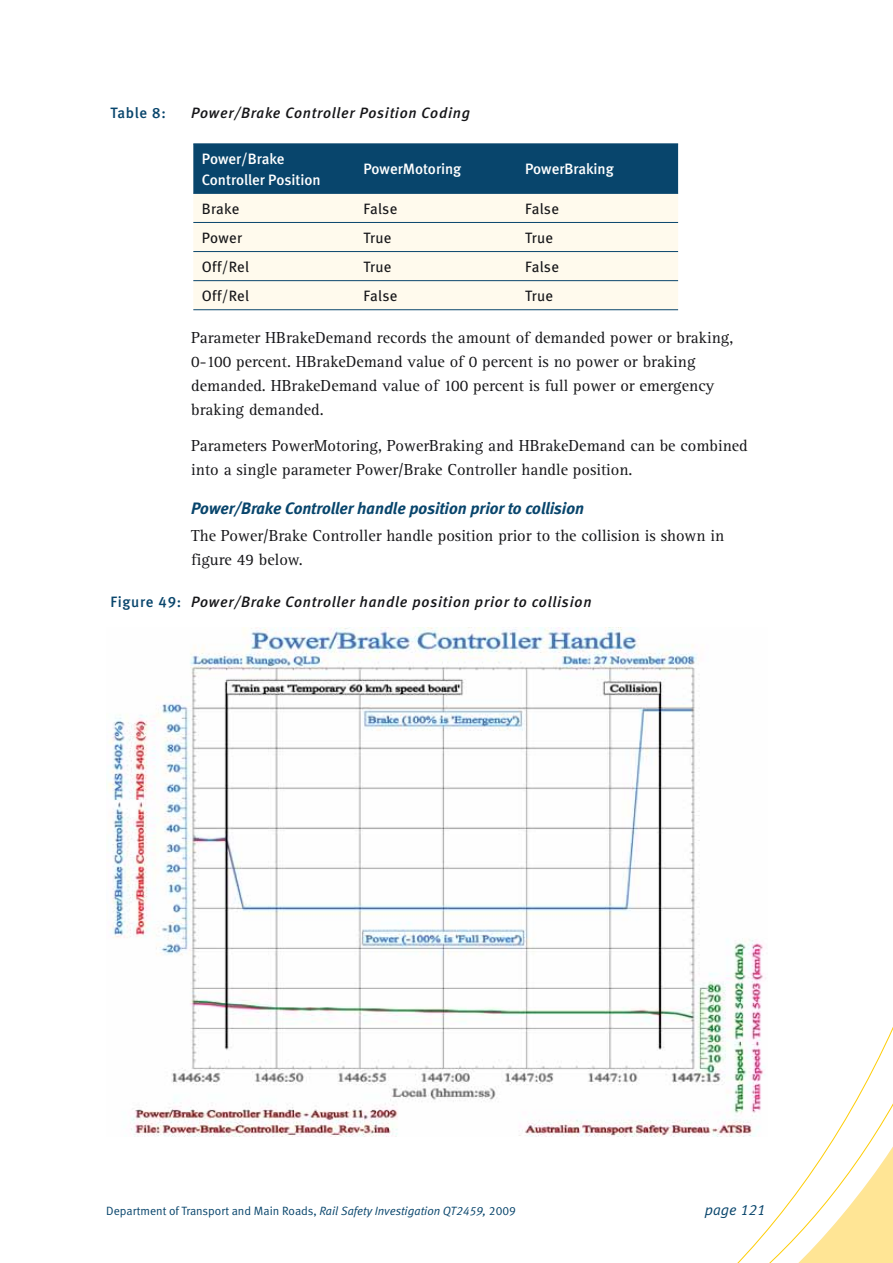
<style>
.page{position:relative;width:893px;height:1263px;background:#fff}
.page>*{position:absolute;margin:0;border:0;box-sizing:border-box;transform-origin:0 0}
.t1{font:16.5px/24px "Rotis Serif";color:#161619}
.t2{font:italic 16.5px "Meta Bold LF";color:#08456c}
.t3{font:italic 15px "Meta Medium LF";letter-spacing:.05em;color:#161619}
.t4{font:15px "Meta Book LF";letter-spacing:.02em;color:#161619}
.t5{font:15px/21px "Meta Medium LF";color:#fff}
.t6{font:italic 15px "Meta Normal LF";color:#08456c}
.t7{font:15px "Meta Medium LF";letter-spacing:.04em;color:#08456c}
.t8{font:12px "Meta Normal LF";color:#08456c}
.s1{font-style:normal;color:#08456c}
.s2{font-style:italic}
</style>
<div class="page">
<svg style="left:737px;top:1027px;width:156px;height:236px"></svg>
<div style="left:193px;top:145px;width:485px;height:48px;background:#08456c"></div>
<div style="left:193px;top:194px;width:485px;height:115px;background:#fffaed"></div>
<hr style="left:193px;top:193px;width:485px;height:1px;background:#08456c">
<hr style="left:193px;top:222px;width:485px;height:1px;background:#08456c">
<hr style="left:193px;top:251px;width:485px;height:1px;background:#08456c">
<hr style="left:193px;top:280px;width:485px;height:1px;background:#08456c">
<hr style="left:193px;top:144px;width:485px;height:1px;background:#08456c">
<hr style="left:193px;top:309px;width:485px;height:1px;background:#08456c">
<img style="left:108px;top:628px;width:659px;height:509px">
<p class="t7" style="left:111px;top:107px;width:57px">Table 8:</p>
<p class="t3" style="left:191px;top:107px;width:280px">Power/Brake Controller Position Coding</p>
<p class="t5" style="left:202px;top:150px;width:120px">Power/Brake<br>Controller Position</p>
<p class="t5" style="left:363px;top:160px;width:99px">PowerMotoring</p>
<p class="t5" style="left:525px;top:160px;width:90px">PowerBraking</p>
<p class="t4" style="left:202px;top:203px;width:39px">Brake</p>
<p class="t4" style="left:363px;top:203px;width:35px">False</p>
<p class="t4" style="left:525px;top:203px;width:35px">False</p>
<p class="t4" style="left:202px;top:232px;width:42px">Power</p>
<p class="t4" style="left:364px;top:232px;width:30px">True</p>
<p class="t4" style="left:525px;top:232px;width:30px">True</p>
<p class="t4" style="left:202px;top:261px;width:49px">Off/Rel</p>
<p class="t4" style="left:363px;top:261px;width:30px">True</p>
<p class="t4" style="left:525px;top:261px;width:35px">False</p>
<p class="t4" style="left:202px;top:290px;width:49px">Off/Rel</p>
<p class="t4" style="left:363px;top:290px;width:35px">False</p>
<p class="t4" style="left:525px;top:290px;width:30px">True</p>
<p class="t1" style="left:191px;top:327px;width:544px">Parameter HBrakeDemand records the amount of demanded power or braking, 0-100 percent. HBrakeDemand value of 0 percent is no power or braking demanded. HBrakeDemand value of 100 percent is full power or emergency braking demanded.</p>
<p class="t1" style="left:191px;top:435px;width:558px">Parameters PowerMotoring, PowerBraking and HBrakeDemand can be combined into a single parameter Power/Brake Controller handle position.</p>
<p class="t2" style="left:191px;top:503px;width:394px">Power/Brake Controller handle position prior to collision</p>
<p class="t1" style="left:191px;top:525px;width:534px">The Power/Brake Controller handle position prior to the collision is shown in figure 49 below.</p>
<p class="t3" style="left:111px;top:596px;width:482px"><span class="s1">Figure 49:</span> Power/Brake Controller handle position prior to collision</p>
<p class="t8" style="left:106px;top:1206px;width:411px">Department of Transport and Main Roads, <span class="s2">Rail Safety Investigation QT2459,</span> 2009</p>
<p class="t6" style="left:705px;top:1204px;width:62px">page 121</p>
</div>
